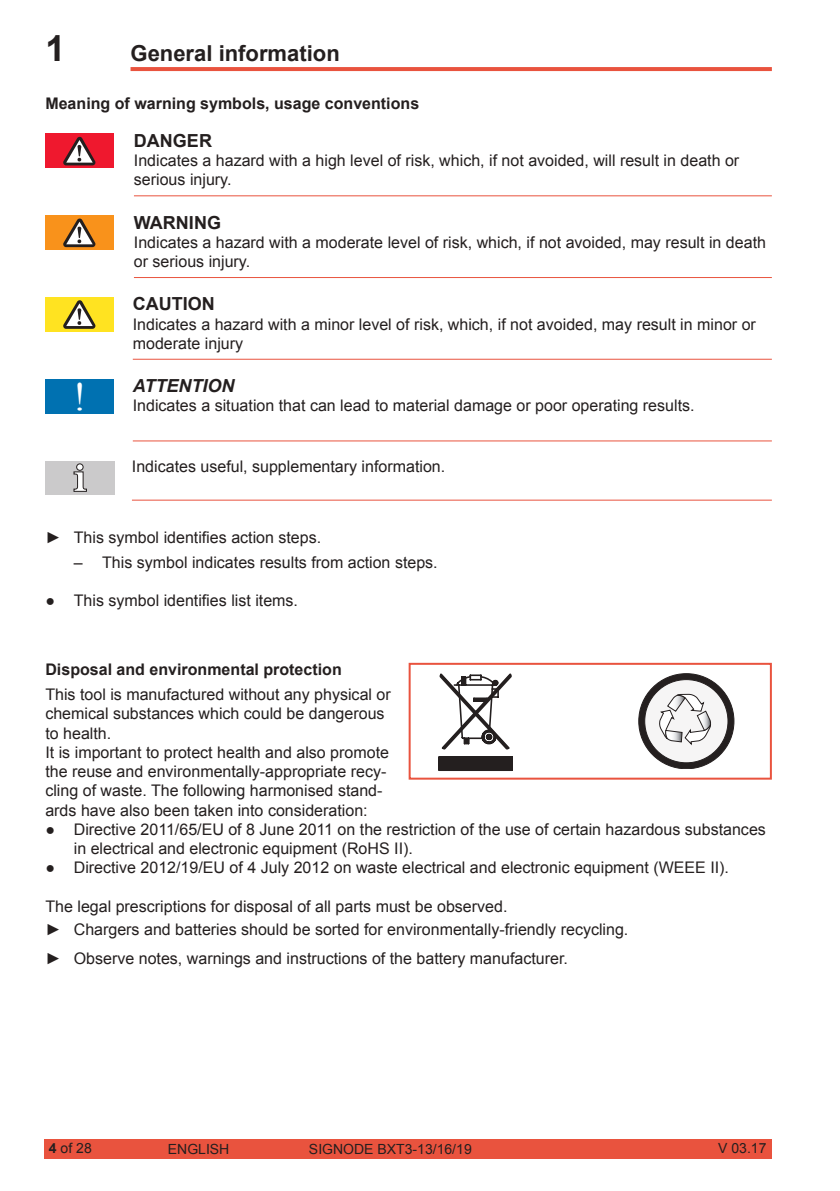
<style>
.page{position:relative;width:840px;height:1191px;background:#fff}
.page>*{position:absolute;margin:0;border:0;box-sizing:border-box;transform-origin:0 0}
.t1{font:40px "Times New Roman";color:#fff}
.t2{font:700 36px "Arial";color:#241f1f}
.t3{font:700 22px "Arial";color:#241f1f}
.t4{font:700 18px "Arial";color:#241f1f}
.t5{font:italic 700 18px "Arial";color:#241f1f}
.t6{font:16px/19.2px "Arial";color:#241f1f}
.t7{font:700 16px "Arial";color:#241f1f}
.t8{font:14px "Arial";color:#241f1f}
.s1{font-weight:700}
</style>
<div class="page">
<div style="left:45px;top:1139px;width:726px;height:20px;background:#e9533e"></div>
<hr style="left:130px;top:67px;width:641px;height:4px;background:#e9533e">
<hr style="left:134px;top:195px;width:637px;height:1px;background:#e9533e">
<div style="left:45px;top:134px;width:68px;height:34px;background:#ef182e"></div>
<svg style="left:63px;top:136px;width:33px;height:29px"></svg>
<hr style="left:134px;top:277px;width:637px;height:1px;background:#e9533e">
<div style="left:45px;top:215px;width:68px;height:34px;background:#f9921b"></div>
<svg style="left:63px;top:218px;width:33px;height:29px"></svg>
<hr style="left:133px;top:359px;width:638px;height:1px;background:#e9533e">
<div style="left:45px;top:297px;width:68px;height:34px;background:#ffe321"></div>
<svg style="left:63px;top:300px;width:33px;height:29px"></svg>
<hr style="left:133px;top:440px;width:638px;height:1px;background:#e9533e">
<hr style="left:132px;top:499px;width:639px;height:1px;background:#e9533e">
<div style="left:45px;top:460px;width:70px;height:34px;background:#cbcacb"></div>
<svg style="left:74px;top:463px;width:13px;height:29px"></svg>
<div style="left:45px;top:379px;width:68px;height:34px;background:#0071b1"></div>
<svg style="left:408px;top:662px;width:364px;height:118px"></svg>
<h2 class="t2" style="left:45px;top:25px;width:22px">1</h2>
<h3 class="t3" style="left:130px;top:39px;width:211px">General information</h3>
<p class="t7" style="left:45px;top:93px;width:375px">Meaning of warning symbols, usage conventions</p>
<p class="t4" style="left:134px;top:129px;width:79px">DANGER</p>
<p class="t6" style="left:134px;top:151px;width:606px">Indicates a hazard with a high level of risk, which, if not avoided, will result in death or serious injury.</p>
<p class="t4" style="left:134px;top:210px;width:88px">WARNING</p>
<p class="t6" style="left:134px;top:233px;width:633px">Indicates a hazard with a moderate level of risk, which, if not avoided, may result in death or serious injury.</p>
<p class="t4" style="left:133px;top:292px;width:83px">CAUTION</p>
<p class="t6" style="left:133px;top:314px;width:624px">Indicates a hazard with a minor level of risk, which, if not avoided, may result in minor or moderate injury</p>
<p class="t5" style="left:133px;top:374px;width:103px">ATTENTION</p>
<p class="t6" style="left:133px;top:396px;width:563px">Indicates a situation that can lead to material damage or poor operating results.</p>
<h1 class="t1" style="left:73px;top:370px;width:15px">!</h1>
<p class="t6" style="left:132px;top:457px;width:315px">Indicates useful, supplementary information.</p>
<p class="t6" style="left:45px;top:528px;width:277px">► This symbol identifies action steps.</p>
<p class="t6" style="left:74px;top:553px;width:365px">– This symbol indicates results from action steps.</p>
<p class="t6" style="left:45px;top:591px;width:254px">● This symbol identifies list items.</p>
<p class="t7" style="left:45px;top:659px;width:298px">Disposal and environmental protection</p>
<p class="t6" style="left:45px;top:685px;width:347px">This tool is manufactured without any physical or chemical substances which could be dangerous to health.<br>It is important to protect health and also promote the reuse and environmentally-appropriate recy&shy;cling of waste. The following harmonised stand&shy;ards have also been taken into consideration:</p>
<p class="t6" style="left:74px;top:819px;width:693px;text-indent:-28px">● Directive 2011/65/EU of 8 June 2011 on the restriction of the use of certain hazardous substances in electrical and electronic equipment (RoHS II).</p>
<p class="t6" style="left:45px;top:858px;width:684px">● Directive 2012/19/EU of 4 July 2012 on waste electrical and electronic equipment (WEEE II).</p>
<p class="t6" style="left:45px;top:894px;width:584px;line-height:23.2px">The legal prescriptions for disposal of all parts must be observed.<br>► Chargers and batteries should be sorted for environmentally-friendly recycling.</p>
<p class="t6" style="left:45px;top:948px;width:523px">► Observe notes, warnings and instructions of the battery manufacturer.</p>
<p class="t8" style="left:49px;top:1138px;width:44px"><span class="s1">4</span> of 28</p>
<p class="t8" style="left:168px;top:1140px;width:63px">ENGLISH</p>
<p class="t8" style="left:309px;top:1140px;width:164px">SIGNODE BXT3-13/16/19</p>
<p class="t8" style="left:717px;top:1139px;width:50px">V 03.17</p>
</div>
